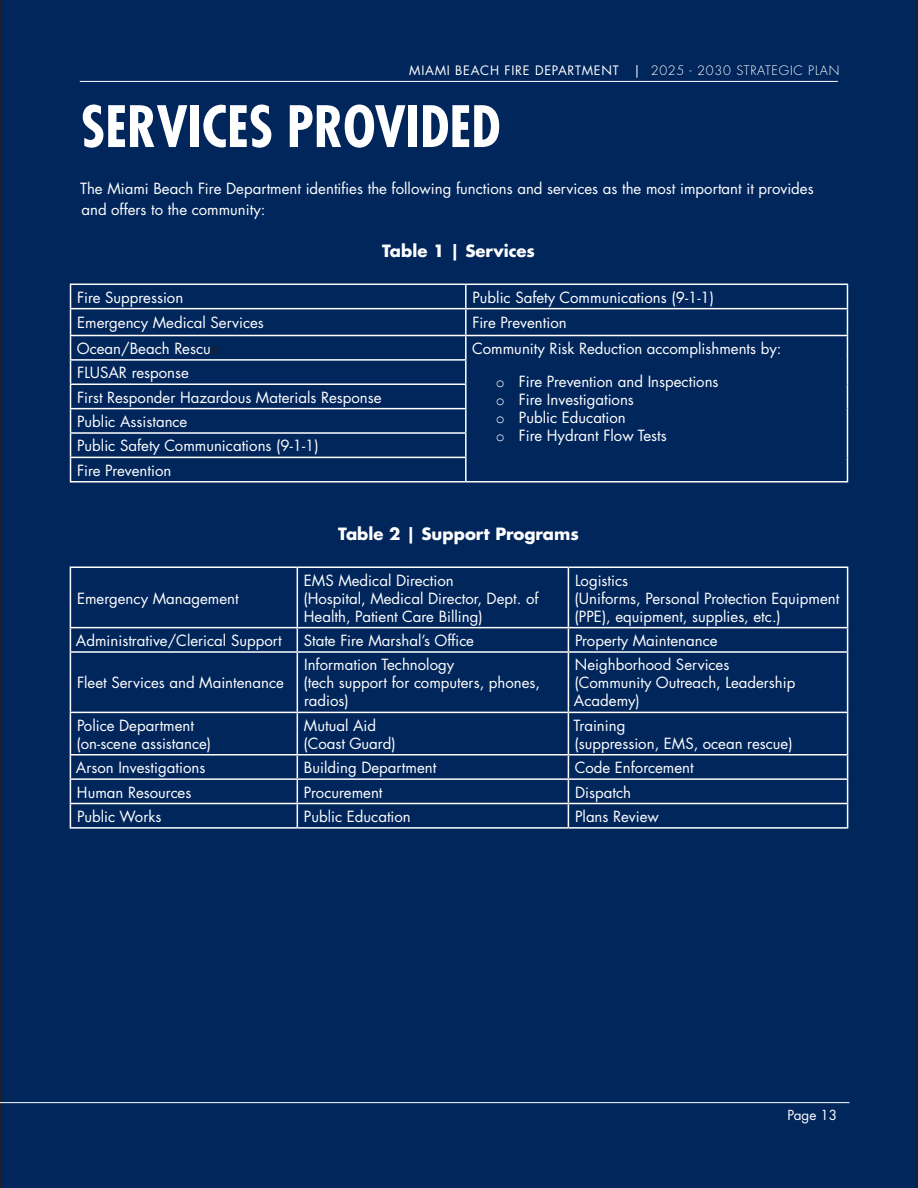
<style>
.page{position:relative;width:918px;height:1188px;background:#00265c}
.page>*{position:absolute;margin:0;border:0;box-sizing:border-box;transform-origin:0 0}
.HEADING_FOR_TOC_WHITE{font:700 condensed 55.5px "Futura LT Pro";color:#fff}
.Body_Futura_Book_9_5_pt{font:700 16.5px "Futura LT Pro";color:#fff}
.Body_Futura_Book_9_5_pt-2{font:15px/18px "Futura LT Pro";color:#fff}
.t1{font:13.5px "Futura LT Pro";color:#fff}
.t2{font:12.6px "Futura LT Pro";letter-spacing:.06em;color:#fff}
.s1{font-weight:300}
.s2{color:#231f20}
.s3{font-family:"Courier New"}
</style>
<div class="page">
<hr style="left:0;top:1102px;width:850px;height:1px;background:#fff">
<hr style="left:80px;top:81px;width:758px;height:1px;background:#fff">
<hr style="left:70px;top:284px;width:396px;height:1px;background:#fff">
<hr style="left:466px;top:284px;width:382px;height:1px;background:#fff">
<hr style="left:465px;top:285px;width:2px;height:23px;background:#fff">
<hr style="left:70px;top:308px;width:396px;height:1px;background:#fff">
<hr style="left:466px;top:308px;width:382px;height:1px;background:#fff">
<hr style="left:465px;top:309px;width:2px;height:26px;background:#fff">
<hr style="left:70px;top:335px;width:396px;height:1px;background:#fff">
<hr style="left:466px;top:335px;width:382px;height:1px;background:#fff">
<hr style="left:465px;top:336px;width:2px;height:23px;background:#fff">
<svg style="left:847px;top:285px;width:1px;height:196px"></svg>
<hr style="left:466px;top:481px;width:382px;height:2px;background:#fff">
<hr style="left:70px;top:359px;width:397px;height:2px;background:#fff">
<hr style="left:465px;top:361px;width:2px;height:23px;background:#fff">
<hr style="left:70px;top:384px;width:397px;height:1px;background:#fff">
<hr style="left:465px;top:385px;width:2px;height:23px;background:#fff">
<hr style="left:70px;top:408px;width:397px;height:1px;background:#fff">
<hr style="left:465px;top:409px;width:2px;height:23px;background:#fff">
<hr style="left:70px;top:432px;width:397px;height:2px;background:#fff">
<hr style="left:465px;top:434px;width:2px;height:23px;background:#fff">
<hr style="left:70px;top:457px;width:397px;height:1px;background:#fff">
<svg style="left:70px;top:285px;width:1px;height:196px"></svg>
<hr style="left:465px;top:458px;width:2px;height:23px;background:#fff">
<hr style="left:70px;top:481px;width:396px;height:2px;background:#fff">
<hr style="left:70px;top:567px;width:227px;height:1px;background:#fff">
<hr style="left:70px;top:568px;width:1px;height:59px;background:#fff">
<hr style="left:297px;top:567px;width:271px;height:1px;background:#fff">
<hr style="left:297px;top:568px;width:1px;height:59px;background:#fff">
<hr style="left:568px;top:567px;width:280px;height:1px;background:#fff">
<hr style="left:568px;top:568px;width:1px;height:59px;background:#fff">
<hr style="left:847px;top:568px;width:1px;height:59px;background:#fff">
<hr style="left:70px;top:627px;width:227px;height:1px;background:#fff">
<svg style="left:70px;top:628px;width:1px;height:23px"></svg>
<hr style="left:297px;top:627px;width:271px;height:1px;background:#fff">
<svg style="left:297px;top:628px;width:1px;height:23px"></svg>
<hr style="left:568px;top:627px;width:280px;height:1px;background:#fff">
<svg style="left:568px;top:628px;width:1px;height:23px"></svg>
<svg style="left:847px;top:628px;width:1px;height:23px"></svg>
<hr style="left:70px;top:651px;width:227px;height:2px;background:#fff">
<hr style="left:70px;top:653px;width:1px;height:59px;background:#fff">
<hr style="left:297px;top:651px;width:271px;height:2px;background:#fff">
<hr style="left:297px;top:653px;width:1px;height:59px;background:#fff">
<hr style="left:568px;top:651px;width:280px;height:2px;background:#fff">
<hr style="left:568px;top:653px;width:1px;height:59px;background:#fff">
<hr style="left:847px;top:653px;width:1px;height:59px;background:#fff">
<hr style="left:70px;top:712px;width:227px;height:1px;background:#fff">
<hr style="left:70px;top:713px;width:1px;height:41px;background:#fff">
<hr style="left:297px;top:712px;width:271px;height:1px;background:#fff">
<hr style="left:297px;top:713px;width:1px;height:41px;background:#fff">
<hr style="left:568px;top:712px;width:280px;height:1px;background:#fff">
<hr style="left:568px;top:713px;width:1px;height:41px;background:#fff">
<hr style="left:847px;top:713px;width:1px;height:41px;background:#fff">
<hr style="left:70px;top:754px;width:227px;height:2px;background:#fff">
<hr style="left:297px;top:754px;width:271px;height:2px;background:#fff">
<hr style="left:568px;top:754px;width:280px;height:2px;background:#fff">
<hr style="left:70px;top:778px;width:227px;height:2px;background:#fff">
<hr style="left:297px;top:778px;width:271px;height:2px;background:#fff">
<hr style="left:568px;top:778px;width:280px;height:2px;background:#fff">
<hr style="left:70px;top:803px;width:227px;height:1px;background:#fff">
<svg style="left:70px;top:756px;width:1px;height:71px"></svg>
<hr style="left:297px;top:803px;width:271px;height:1px;background:#fff">
<svg style="left:297px;top:756px;width:1px;height:71px"></svg>
<hr style="left:568px;top:803px;width:280px;height:1px;background:#fff">
<svg style="left:568px;top:756px;width:1px;height:71px"></svg>
<svg style="left:847px;top:756px;width:1px;height:71px"></svg>
<hr style="left:70px;top:827px;width:227px;height:2px;background:#fff">
<hr style="left:297px;top:827px;width:271px;height:2px;background:#fff">
<hr style="left:568px;top:827px;width:280px;height:2px;background:#fff">
<p class="t2" style="left:409px;top:62px;width:432px">MIAMI BEACH FIRE DEPARTMENT | <span class="s1">2025 - 2030 STRATEGIC PLAN</span></p>
<p class="HEADING_FOR_TOC_WHITE" style="left:81px;top:89px;width:421px">SERVICES PROVIDED</p>
<p class="Body_Futura_Book_9_5_pt-2" style="left:80px;top:177px;width:735px;line-height:21px">The Miami Beach Fire Department identifies the following functions and services as the most important it provides and offers to the community:</p>
<p class="Body_Futura_Book_9_5_pt" style="left:382px;top:238px;width:154px">Table 1 | Services</p>
<p class="Body_Futura_Book_9_5_pt-2" style="left:77px;top:288px;width:108px">Fire Suppression</p>
<p class="Body_Futura_Book_9_5_pt-2" style="left:472px;top:288px;width:243px">Public Safety Communications (9-1-1)</p>
<p class="Body_Futura_Book_9_5_pt-2" style="left:77px;top:314px;width:188px">Emergency Medical Services</p>
<p class="Body_Futura_Book_9_5_pt-2" style="left:472px;top:314px;width:96px">Fire Prevention</p>
<p class="Body_Futura_Book_9_5_pt-2" style="left:77px;top:339px;width:143px">Ocean/Beach Rescu<span class="s2">e</span></p>
<p class="Body_Futura_Book_9_5_pt-2" style="left:472px;top:339px;width:311px">Community Risk Reduction accomplishments by:</p>
<p class="Body_Futura_Book_9_5_pt-2" style="left:496px;top:372px;width:224px"><span class="s3">o</span> Fire Prevention and Inspections</p>
<p class="Body_Futura_Book_9_5_pt-2" style="left:496px;top:390px;width:140px"><span class="s3">o</span> Fire Investigations</p>
<p class="Body_Futura_Book_9_5_pt-2" style="left:496px;top:408px;width:132px"><span class="s3">o</span> Public Education</p>
<p class="Body_Futura_Book_9_5_pt-2" style="left:496px;top:426px;width:173px"><span class="s3">o</span> Fire Hydrant Flow Tests</p>
<p class="Body_Futura_Book_9_5_pt-2" style="left:77px;top:364px;width:113px">FLUSAR response</p>
<p class="Body_Futura_Book_9_5_pt-2" style="left:77px;top:388px;width:306px">First Responder Hazardous Materials Response</p>
<p class="Body_Futura_Book_9_5_pt-2" style="left:77px;top:412px;width:112px">Public Assistance</p>
<p class="Body_Futura_Book_9_5_pt-2" style="left:77px;top:437px;width:243px">Public Safety Communications (9-1-1)</p>
<p class="Body_Futura_Book_9_5_pt-2" style="left:77px;top:461px;width:96px">Fire Prevention</p>
<p class="Body_Futura_Book_9_5_pt-2" style="left:77px;top:589px;width:163px">Emergency Management</p>
<p class="Body_Futura_Book_9_5_pt" style="left:338px;top:521px;width:242px">Table 2 | Support Programs</p>
<p class="Body_Futura_Book_9_5_pt-2" style="left:304px;top:571px;width:237px">EMS Medical Direction<br>(Hospital, Medical Director, Dept. of<br>Health, Patient Care Billing)</p>
<p class="Body_Futura_Book_9_5_pt-2" style="left:575px;top:571px;width:266px">Logistics<br>(Uniforms, Personal Protection Equipment (PPE), equipment, supplies, etc.)</p>
<p class="Body_Futura_Book_9_5_pt-2" style="left:76px;top:631px;width:207px">Administrative/Clerical Support</p>
<p class="Body_Futura_Book_9_5_pt-2" style="left:304px;top:631px;width:172px">State Fire Marshal’s Office</p>
<p class="Body_Futura_Book_9_5_pt-2" style="left:575px;top:631px;width:144px">Property Maintenance</p>
<p class="Body_Futura_Book_9_5_pt-2" style="left:77px;top:674px;width:208px">Fleet Services and Maintenance</p>
<p class="Body_Futura_Book_9_5_pt-2" style="left:304px;top:656px;width:238px">Information Technology<br>(tech support for computers, phones, radios)</p>
<p class="Body_Futura_Book_9_5_pt-2" style="left:575px;top:656px;width:222px">Neighborhood Services (Community Outreach, Leadership</p>
<p class="Body_Futura_Book_9_5_pt-2" style="left:574px;top:692px;width:68px">Academy)</p>
<p class="Body_Futura_Book_9_5_pt-2" style="left:77px;top:716px;width:136px">Police Department (on-scene assistance)</p>
<p class="Body_Futura_Book_9_5_pt-2" style="left:304px;top:716px;width:94px">Mutual Aid (Coast Guard)</p>
<p class="Body_Futura_Book_9_5_pt-2" style="left:574px;top:716px;width:221px">Training<br>(suppression, EMS, ocean rescue)</p>
<p class="Body_Futura_Book_9_5_pt-2" style="left:76px;top:758px;width:131px">Arson Investigations</p>
<p class="Body_Futura_Book_9_5_pt-2" style="left:304px;top:758px;width:134px">Building Department</p>
<p class="Body_Futura_Book_9_5_pt-2" style="left:575px;top:758px;width:120px">Code Enforcement</p>
<p class="Body_Futura_Book_9_5_pt-2" style="left:77px;top:783px;width:116px">Human Resources</p>
<p class="Body_Futura_Book_9_5_pt-2" style="left:304px;top:783px;width:80px">Procurement</p>
<p class="Body_Futura_Book_9_5_pt-2" style="left:575px;top:783px;width:58px">Dispatch</p>
<p class="Body_Futura_Book_9_5_pt-2" style="left:77px;top:807px;width:86px">Public Works</p>
<p class="Body_Futura_Book_9_5_pt-2" style="left:304px;top:807px;width:108px">Public Education</p>
<p class="Body_Futura_Book_9_5_pt-2" style="left:575px;top:807px;width:85px">Plans Review</p>
<p class="t1" style="left:787px;top:1106px;width:51px">Page 13</p>
</div>
